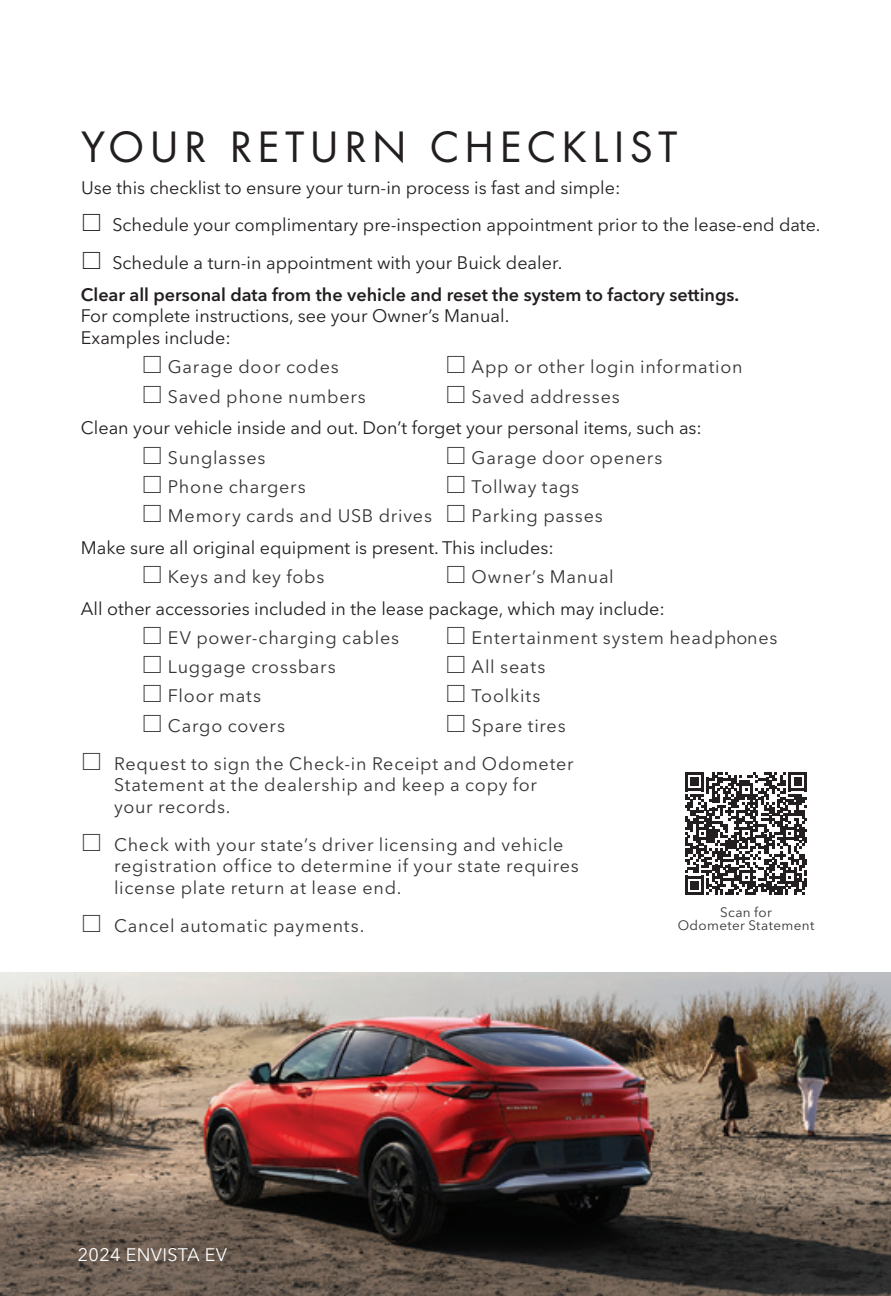
<style>
.page{position:relative;width:891px;height:1296px;background:#fff}
.page>*{position:absolute;margin:0;border:0;box-sizing:border-box;transform-origin:0 0}
.Headline{font:40.5px "Buick Futura ND";letter-spacing:.12em;color:#231f20}
.Chevrolet_bullets{font:18px/21.6px "Avenir Next LT Pro";letter-spacing:.04em;color:#363536}
.Buick_Bullet_Copy_-_No_bullet{font:18px "Avenir Next LT Pro";color:#231f20}
.Buick_Bullet_Copy_-_No_bullet-2{font:600 18px/21.6px "Avenir Next LT Pro";color:#231f20}
.Body_-_1-4{font:18px "Avenir Next LT Pro";letter-spacing:.02em;color:#fff}
.Captions{font:13.5px/13.5px "Avenir Next LT Pro";letter-spacing:.025em;color:#363536;text-align:center}
.s1{font-weight:400}
</style>
<div class="page">
<img style="left:0;top:972px;width:891px;height:213px">
<svg style="left:0;top:1185px;width:891px;height:111px;background:#4c433c"></svg>
<svg style="left:685px;top:772px;width:122px;height:123px"></svg>
<p class="Headline" style="left:81px;top:121px;width:598px">YOUR RETURN CHECKLIST</p>
<p class="Buick_Bullet_Copy_-_No_bullet" style="left:81px;top:176px;width:541px">Use this checklist to ensure your turn-in process is fast and simple:</p>
<p class="Buick_Bullet_Copy_-_No_bullet" style="left:81px;top:214px;width:741px">⎕ Schedule your complimentary pre-inspection appointment prior to the lease-end date.</p>
<p class="Buick_Bullet_Copy_-_No_bullet" style="left:81px;top:252px;width:483px">⎕ Schedule a turn-in appointment with your Buick dealer.</p>
<p class="Buick_Bullet_Copy_-_No_bullet-2" style="left:81px;top:284px;width:660px">Clear all personal data from the vehicle and reset the system to factory settings.<br><span class="s1">For complete instructions, see your Owner’s Manual.<br>Examples include:</span></p>
<p class="Chevrolet_bullets" style="left:142px;top:356px;width:199px">⎕ Garage door codes</p>
<p class="Chevrolet_bullets" style="left:446px;top:356px;width:299px">⎕ App or other login information</p>
<p class="Chevrolet_bullets" style="left:142px;top:385px;width:226px">⎕ Saved phone numbers</p>
<p class="Chevrolet_bullets" style="left:446px;top:385px;width:176px">⎕ Saved addresses</p>
<p class="Buick_Bullet_Copy_-_No_bullet" style="left:81px;top:417px;width:623px">Clean your vehicle inside and out. Don’t forget your personal items, such as:</p>
<p class="Chevrolet_bullets" style="left:142px;top:446px;width:125px">⎕ Sunglasses</p>
<p class="Chevrolet_bullets" style="left:446px;top:446px;width:218px">⎕ Garage door openers</p>
<p class="Chevrolet_bullets" style="left:142px;top:476px;width:166px">⎕ Phone chargers</p>
<p class="Chevrolet_bullets" style="left:446px;top:476px;width:135px">⎕ Tollway tags</p>
<p class="Chevrolet_bullets" style="left:142px;top:505px;width:463px">⎕ Memory cards and USB drives ⎕ Parking passes</p>
<p class="Buick_Bullet_Copy_-_No_bullet" style="left:81px;top:537px;width:474px">Make sure all original equipment is present. This includes:</p>
<p class="Chevrolet_bullets" style="left:142px;top:566px;width:184px">⎕ Keys and key fobs</p>
<p class="Chevrolet_bullets" style="left:446px;top:566px;width:170px">⎕ Owner’s Manual</p>
<p class="Buick_Bullet_Copy_-_No_bullet" style="left:81px;top:598px;width:585px">All other accessories included in the lease package, which may include:</p>
<p class="Chevrolet_bullets" style="left:142px;top:627px;width:259px">⎕ EV power-charging cables</p>
<p class="Chevrolet_bullets" style="left:446px;top:627px;width:333px">⎕ Entertainment system headphones</p>
<p class="Chevrolet_bullets" style="left:142px;top:656px;width:196px">⎕ Luggage crossbars</p>
<p class="Chevrolet_bullets" style="left:446px;top:656px;width:101px">⎕ All seats</p>
<p class="Chevrolet_bullets" style="left:142px;top:685px;width:121px">⎕ Floor mats</p>
<p class="Chevrolet_bullets" style="left:446px;top:685px;width:96px">⎕ Toolkits</p>
<p class="Chevrolet_bullets" style="left:142px;top:715px;width:145px">⎕ Cargo covers</p>
<p class="Chevrolet_bullets" style="left:446px;top:715px;width:122px">⎕ Spare tires</p>
<p class="Chevrolet_bullets" style="left:114px;top:752px;width:461px;text-indent:-33px">⎕ Request to sign the Check-in Receipt and Odometer<br>Statement at the dealership and keep a copy for your records.</p>
<p class="Chevrolet_bullets" style="left:114px;top:833px;width:466px;text-indent:-33px">⎕ Check with your state’s driver licensing and vehicle registration office to determine if your state requires license plate return at lease end.</p>
<p class="Chevrolet_bullets" style="left:81px;top:914px;width:285px">⎕ Cancel automatic payments.</p>
<p class="Captions" style="left:678px;top:905px;width:138px">Scan for<br>Odometer Statement</p>
<p class="Body_-_1-4" style="left:78px;top:1244px;width:151px">2024 ENVISTA EV</p>
</div>
